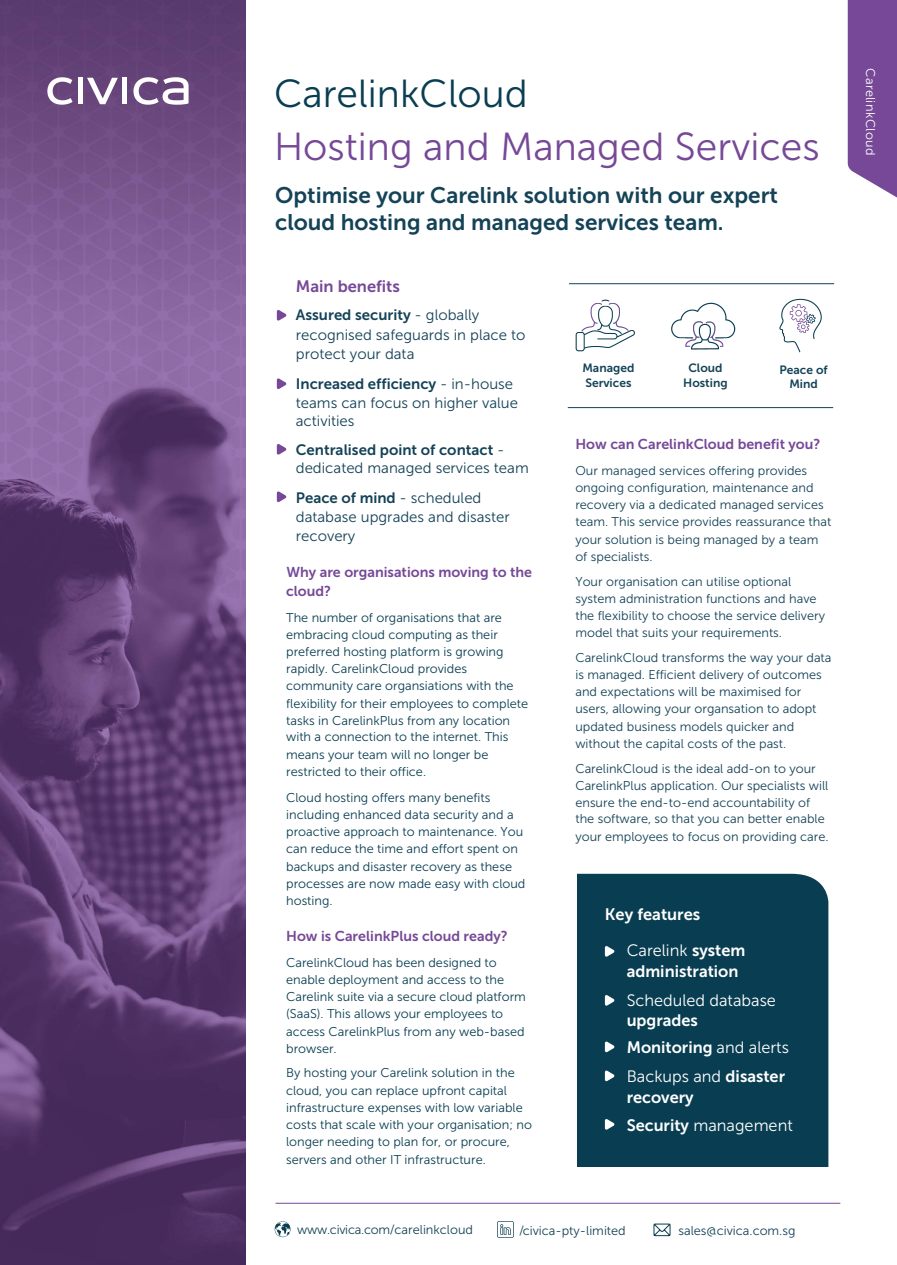
<style>
.page{position:relative;width:897px;height:1265px;background:#fff}
.page>*{position:absolute;margin:0;border:0;box-sizing:border-box;transform-origin:0 0}
.t1{font:39px "Museo Sans 300";color:#764897}
.t2{font:39px "Museo Sans 300";color:#093e52}
.t3{font:22.5px/27px "Museo Sans 700";color:#144257}
.t4{font:16.5px "Museo Sans 300";color:#fff}
.t5{font:16.5px/27.5px "Museo Sans 700";color:#fff}
.t6{font:16.5px "Museo Sans 700";color:#764897}
.t7{font:15px/19.4px "Museo Sans 300";color:#144257}
.t8{font:15px "Museo Sans 700";color:#144257}
.t9{font:14.25px/19.2px "Museo Sans 700";color:#764897}
.t10{font:12.75px/17.2px "Museo Sans 300";color:#093e52}
.t11{font:12.75px/17.2px "Museo Sans 300";color:#144257}
.t12{font:12.75px "Museo Sans 300";letter-spacing:.03em;color:#fff}
.t13{font:12px/14.4px "Museo Sans 700";color:#144257;text-align:center}
.s1{font-family:"Museo Sans 300"}
.s2{font-family:"Museo Sans 700"}
</style>
<div class="page">
<img style="left:0;top:0;width:246px;height:1265px">
<hr style="left:275px;top:1203px;width:565px;height:1px;background:#764897">
<svg style="left:274px;top:1221px;width:16px;height:17px"></svg>
<svg style="left:47px;top:77px;width:26px;height:28px"></svg>
<div style="left:122px;top:78px;width:5px;height:26px;background:#fff"></div>
<div style="left:78px;top:78px;width:5px;height:26px;background:#fff"></div>
<svg style="left:87px;top:78px;width:31px;height:26px"></svg>
<svg style="left:133px;top:77px;width:56px;height:28px"></svg>
<div style="left:577px;top:874px;width:251px;height:293px;background:#093e52"></div>
<svg style="left:277px;top:310px;width:9px;height:11px"></svg>
<svg style="left:277px;top:378px;width:9px;height:11px"></svg>
<svg style="left:277px;top:444px;width:9px;height:11px"></svg>
<svg style="left:277px;top:491px;width:9px;height:11px"></svg>
<svg style="left:653px;top:1224px;width:17px;height:12px"></svg>
<img style="left:497px;top:1221px;width:17px;height:17px">
<svg style="left:605px;top:946px;width:9px;height:11px"></svg>
<svg style="left:605px;top:995px;width:9px;height:11px"></svg>
<svg style="left:605px;top:1041px;width:9px;height:12px"></svg>
<svg style="left:605px;top:1070px;width:9px;height:12px"></svg>
<svg style="left:605px;top:1119px;width:9px;height:11px"></svg>
<hr style="left:569px;top:283px;width:265px;height:1px;background:#144257">
<hr style="left:568px;top:407px;width:265px;height:1px;background:#144257">
<img style="left:575px;top:299px;width:60px;height:53px">
<img style="left:671px;top:302px;width:65px;height:48px">
<img style="left:779px;top:298px;width:43px;height:55px">
<svg style="left:848px;top:0;width:49px;height:198px;background:#80559e"></svg>
<h1 class="t2" style="left:274px;top:72px;width:255px">CarelinkCloud</h1>
<h1 class="t1" style="left:274px;top:126px;width:547px">Hosting and Managed Services</h1>
<h2 class="t3" style="left:275px;top:182px;width:504px">Optimise your Carelink solution with our expert cloud hosting and managed services team.</h2>
<p class="t6" style="left:296px;top:277px;width:106px">Main benefits</p>
<p class="t8" style="left:296px;top:307px;width:185px">Assured security <span class="s1">- globally</span></p>
<p class="t7" style="left:296px;top:325px;width:231px">recognised safeguards in place to protect your data</p>
<p class="t8" style="left:296px;top:375px;width:219px">Increased efficiency <span class="s1">- in-house</span></p>
<p class="t7" style="left:296px;top:394px;width:224px;line-height:18.1px">teams can focus on higher value activities</p>
<p class="t8" style="left:296px;top:442px;width:210px">Centralised point of contact <span class="s1">-</span></p>
<p class="t7" style="left:296px;top:459px;width:234px">dedicated managed services team</p>
<p class="t8" style="left:296px;top:489px;width:187px">Peace of mind <span class="s1">- scheduled</span></p>
<p class="t7" style="left:296px;top:507px;width:216px">database upgrades and disaster recovery</p>
<p class="t9" style="left:286px;top:563px;width:247px">Why are organisations moving to the cloud?</p>
<p class="t10" style="left:286px;top:609px;width:244px">The number of organisations that are embracing cloud computing as their preferred hosting platform is growing rapidly. CarelinkCloud provides community care organsiations with the flexibility for their employees to complete tasks in CarelinkPlus from any location with a connection to the internet. This means your team will no longer be restricted to their office.</p>
<p class="t10" style="left:286px;top:789px;width:241px">Cloud hosting offers many benefits including enhanced data security and a proactive approach to maintenance. You can reduce the time and effort spent on backups and disaster recovery as these processes are now made easy with cloud hosting.</p>
<p class="t9" style="left:286px;top:927px;width:223px">How is CarelinkPlus cloud ready?</p>
<p class="t10" style="left:286px;top:954px;width:241px">CarelinkCloud has been designed to enable deployment and access to the Carelink suite via a secure cloud platform (SaaS). This allows your employees to access CarelinkPlus from any web-based browser.</p>
<p class="t10" style="left:286px;top:1064px;width:247px">By hosting your Carelink solution in the cloud, you can replace upfront capital infrastructure expenses with low variable costs that scale with your organisation; no longer needing to plan for, or procure, servers and other IT infrastructure.</p>
<p class="t13" style="left:683px;top:361px;width:46px">Cloud<br>Hosting</p>
<p class="t13" style="left:582px;top:361px;width:53px;text-align:left">Managed<br>Services</p>
<p class="t13" style="left:779px;top:362px;width:50px">Peace of<br>Mind</p>
<p class="t9" style="left:575px;top:434px;width:247px">How can CarelinkCloud benefit you?</p>
<p class="t11" style="left:575px;top:462px;width:257px">Our managed services offering provides ongoing configuration, maintenance and recovery via a dedicated managed services team. This service provides reassurance that your solution is being managed by a team of specialists.</p>
<p class="t11" style="left:575px;top:573px;width:251px">Your organisation can utilise optional system administration functions and have the flexibility to choose the service delivery model that suits your requirements.</p>
<p class="t11" style="left:575px;top:649px;width:258px">CarelinkCloud transforms the way your data is managed. Efficient delivery of outcomes and expectations will be maximised for users, allowing your organsation to adopt updated business models quicker and without the capital costs of the past.</p>
<p class="t11" style="left:575px;top:760px;width:255px">CarelinkCloud is the ideal add-on to your CarelinkPlus application. Our specialists will ensure the end-to-end accountability of the software, so that you can better enable your employees to focus on providing care.</p>
<p class="t5" style="left:605px;top:901px;width:97px">Key features</p>
<p class="t4" style="left:626px;top:942px;width:120px">Carelink <span class="s2">system</span></p>
<p class="t5" style="left:626px;top:957px;width:113px">administration</p>
<p class="t4" style="left:626px;top:991px;width:151px">Scheduled database</p>
<p class="t5" style="left:626px;top:1006px;width:164px">upgrades<br>Monitoring <span class="s1">and alerts</span></p>
<p class="t4" style="left:626px;top:1067px;width:160px">Backups and <span class="s2">disaster</span></p>
<p class="t5" style="left:626px;top:1083px;width:69px">recovery</p>
<p class="t4" style="left:626px;top:1116px;width:168px"><span class="s2">Security</span> management</p>
<p class="t11" style="left:297px;top:1221px;width:177px">www.civica.com/carelinkcloud</p>
<p class="t11" style="left:519px;top:1222px;width:108px">/civica-pty-limited</p>
<p class="t11" style="left:678px;top:1222px;width:119px">sales@civica.com.sg</p>
<p class="t12" style="left:877px;top:68px;width:89px;rotate:90deg">CarelinkCloud</p>
</div>
